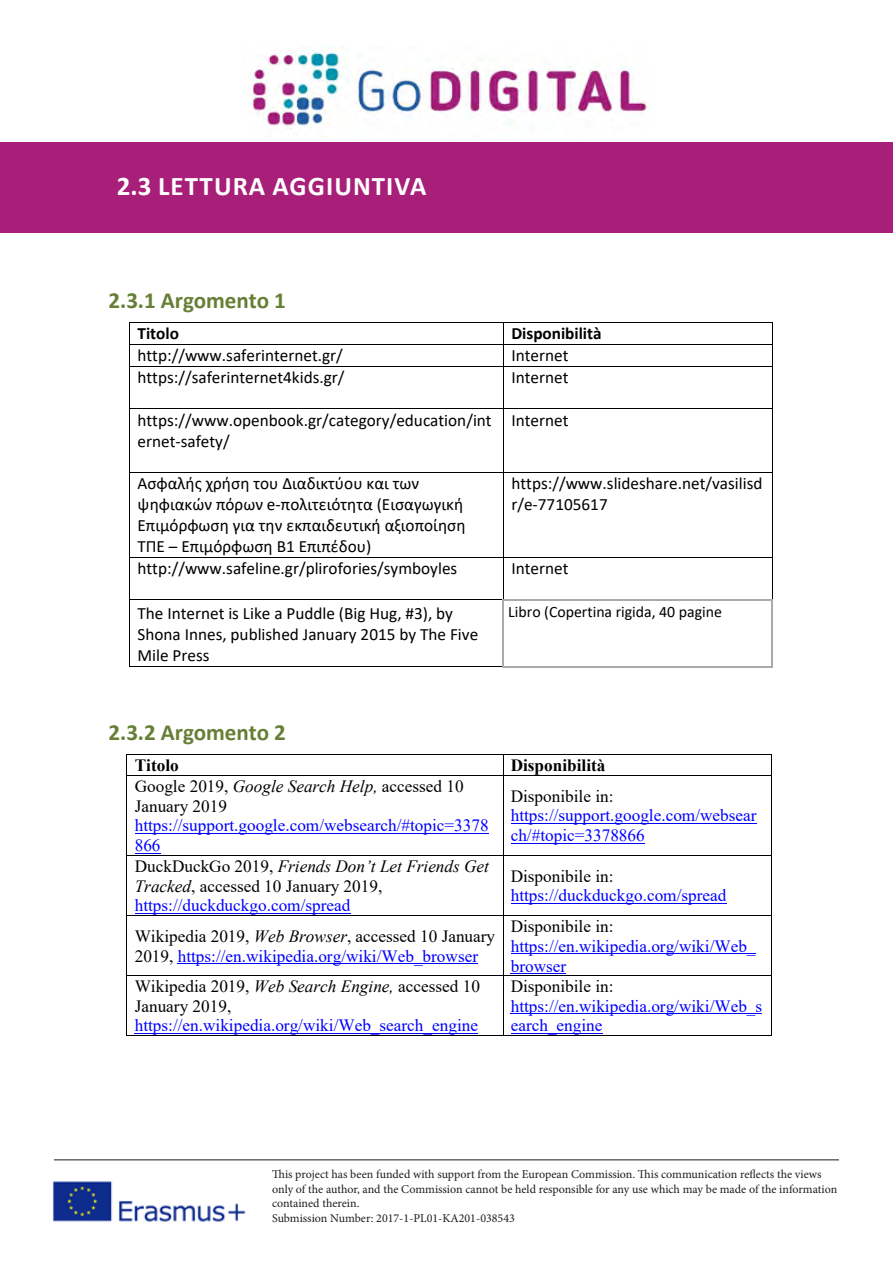
<style>
.page{position:relative;width:893px;height:1263px;background:#fff}
.page>*{position:absolute;margin:0;border:0;box-sizing:border-box;transform-origin:0 0}
.t1{font:700 27px "Calibri";letter-spacing:.04em;color:#fff}
.t2{font:700 23.1px "Calibri";color:#667f35}
.t3{font:17.25px/21px "Calibri";color:#000}
.t4{font:17.25px/20px "Times New Roman";color:#00f}
.t5{font:17.25px/20px "Times New Roman";color:#000}
.t6{font:700 17.25px "Calibri";color:#000}
.t7{font:700 17.25px "Times New Roman";color:#000}
.t8{font:15.9px "Calibri";color:#000}
.t9{font:12px/14.4px "Minion Pro";color:#1d1d1b}
.s1{font-style:italic}
.s2{color:#00f}
.s3{color:#000}
.s4{font-style:italic;color:#000}
</style>
<div class="page">
<img style="left:249px;top:47px;width:401px;height:83px">
<img style="left:52px;top:1181px;width:194px;height:41px">
<hr style="left:54px;top:1159px;width:785px;height:1px;background:#1d1d1b">
<hr style="left:130px;top:322px;width:373px;height:1px;background:#000">
<hr style="left:503px;top:322px;width:269px;height:1px;background:#000">
<hr style="left:130px;top:344px;width:373px;height:1px;background:#000">
<hr style="left:503px;top:344px;width:269px;height:1px;background:#000">
<svg style="left:129px;top:322px;width:1px;height:44px"></svg>
<hr style="left:130px;top:366px;width:373px;height:1px;background:#000">
<svg style="left:503px;top:323px;width:1px;height:43px"></svg>
<hr style="left:503px;top:366px;width:269px;height:1px;background:#000">
<svg style="left:772px;top:322px;width:1px;height:44px"></svg>
<hr style="left:129px;top:366px;width:1px;height:42px;background:#000">
<hr style="left:503px;top:366px;width:1px;height:42px;background:#000">
<hr style="left:772px;top:366px;width:1px;height:42px;background:#000">
<hr style="left:130px;top:408px;width:373px;height:1px;background:#000">
<hr style="left:503px;top:408px;width:269px;height:1px;background:#000">
<hr style="left:129px;top:409px;width:1px;height:63px;background:#000">
<hr style="left:503px;top:409px;width:1px;height:63px;background:#000">
<hr style="left:772px;top:409px;width:1px;height:63px;background:#000">
<hr style="left:130px;top:472px;width:373px;height:1px;background:#000">
<hr style="left:503px;top:472px;width:269px;height:1px;background:#000">
<hr style="left:129px;top:473px;width:1px;height:84px;background:#000">
<hr style="left:503px;top:473px;width:1px;height:84px;background:#000">
<hr style="left:772px;top:473px;width:1px;height:84px;background:#000">
<hr style="left:130px;top:557px;width:373px;height:1px;background:#000">
<hr style="left:503px;top:557px;width:269px;height:1px;background:#000">
<hr style="left:129px;top:558px;width:1px;height:42px;background:#000">
<hr style="left:503px;top:558px;width:1px;height:42px;background:#000">
<hr style="left:772px;top:558px;width:1px;height:42px;background:#000">
<hr style="left:130px;top:600px;width:372px;height:1px;background:#000">
<hr style="left:504px;top:600px;width:267px;height:1px;background:#aaa">
<hr style="left:129px;top:602px;width:1px;height:64px;background:#000">
<hr style="left:130px;top:666px;width:372px;height:1px;background:#000">
<hr style="left:502px;top:602px;width:1px;height:64px;background:#aaa">
<hr style="left:503px;top:666px;width:268px;height:1px;background:#aaa">
<hr style="left:771px;top:602px;width:1px;height:64px;background:#aaa">
<hr style="left:127px;top:754px;width:376px;height:1px;background:#000">
<hr style="left:503px;top:754px;width:268px;height:1px;background:#000">
<hr style="left:135px;top:833px;width:354px;height:1px;background:#00f">
<svg style="left:135px;top:853px;width:26px;height:1px"></svg>
<hr style="left:511px;top:823px;width:246px;height:1px;background:#00f">
<hr style="left:511px;top:843px;width:134px;height:1px;background:#00f">
<svg style="left:126px;top:754px;width:1px;height:22px"></svg>
<hr style="left:127px;top:775px;width:376px;height:1px;background:#000">
<svg style="left:503px;top:755px;width:1px;height:20px"></svg>
<hr style="left:503px;top:775px;width:268px;height:1px;background:#000">
<svg style="left:771px;top:754px;width:1px;height:22px"></svg>
<hr style="left:126px;top:776px;width:1px;height:79px;background:#000">
<hr style="left:503px;top:776px;width:1px;height:79px;background:#000">
<hr style="left:771px;top:776px;width:1px;height:79px;background:#000">
<hr style="left:135px;top:913px;width:215px;height:1px;background:#00f">
<hr style="left:511px;top:903px;width:215px;height:1px;background:#00f">
<hr style="left:127px;top:855px;width:376px;height:1px;background:#000">
<hr style="left:503px;top:855px;width:268px;height:1px;background:#000">
<hr style="left:126px;top:856px;width:1px;height:59px;background:#000">
<hr style="left:503px;top:856px;width:1px;height:59px;background:#000">
<hr style="left:771px;top:856px;width:1px;height:59px;background:#000">
<hr style="left:178px;top:963px;width:300px;height:1px;background:#00f">
<hr style="left:511px;top:953px;width:244px;height:1px;background:#00f">
<hr style="left:511px;top:973px;width:55px;height:1px;background:#00f">
<hr style="left:127px;top:915px;width:376px;height:1px;background:#000">
<hr style="left:503px;top:915px;width:268px;height:1px;background:#000">
<hr style="left:126px;top:916px;width:1px;height:59px;background:#000">
<hr style="left:503px;top:916px;width:1px;height:59px;background:#000">
<hr style="left:771px;top:916px;width:1px;height:59px;background:#000">
<hr style="left:135px;top:1033px;width:343px;height:1px;background:#00f">
<hr style="left:511px;top:1013px;width:251px;height:1px;background:#00f">
<hr style="left:511px;top:1033px;width:92px;height:1px;background:#00f">
<hr style="left:127px;top:975px;width:376px;height:1px;background:#000">
<hr style="left:503px;top:975px;width:268px;height:1px;background:#000">
<hr style="left:126px;top:976px;width:1px;height:59px;background:#000">
<hr style="left:127px;top:1035px;width:376px;height:1px;background:#000">
<hr style="left:503px;top:976px;width:1px;height:59px;background:#000">
<hr style="left:503px;top:1035px;width:268px;height:1px;background:#000">
<hr style="left:771px;top:976px;width:1px;height:59px;background:#000">
<div style="left:0;top:142px;width:893px;height:91px;background:#a81f79"></div>
<h1 class="t1" style="left:117px;top:167px;width:311px">2.3 LETTURA AGGIUNTIVA</h1>
<h2 class="t2" style="left:109px;top:284px;width:179px">2.3.1 Argomento 1</h2>
<p class="t6" style="left:137px;top:321px;width:43px">Titolo</p>
<p class="t6" style="left:511px;top:321px;width:92px">Disponibilità</p>
<p class="t3" style="left:137px;top:345px;width:207px">http://www.saferinternet.gr/</p>
<p class="t3" style="left:511px;top:345px;width:59px">Internet</p>
<p class="t3" style="left:137px;top:366px;width:209px">https://saferinternet4kids.gr/</p>
<p class="t3" style="left:511px;top:366px;width:59px">Internet</p>
<p class="t3" style="left:137px;top:409px;width:356px">https://www.openbook.gr/category/education/int ernet-safety/</p>
<p class="t3" style="left:511px;top:409px;width:59px">Internet</p>
<p class="t3" style="left:137px;top:473px;width:330px">Ασφαλής χρήση του Διαδικτύου και των ψηφιακών πόρων e-πολιτειότητα (Εισαγωγική Επιμόρφωση για την εκπαιδευτική αξιοποίηση ΤΠΕ – Επιμόρφωση Β1 Επιπέδου)</p>
<p class="t3" style="left:511px;top:473px;width:253px">https://www.slideshare.net/vasilisd r/e-77105617</p>
<p class="t3" style="left:137px;top:557px;width:321px">http://www.safeline.gr/plirofories/symboyles</p>
<p class="t3" style="left:511px;top:557px;width:59px">Internet</p>
<p class="t3" style="left:137px;top:602px;width:342px">The Internet is Like a Puddle (Big Hug, #3), by<br>Shona Innes, published January 2015 by The Five<br>Mile Press</p>
<p class="t8" style="left:508px;top:601px;width:215px">Libro (Copertina rigida, 40 pagine</p>
<h2 class="t2" style="left:109px;top:716px;width:179px">2.3.2 Argomento 2</h2>
<p class="t7" style="left:135px;top:753px;width:46px">Titolo</p>
<p class="t7" style="left:511px;top:753px;width:96px">Disponibilità</p>
<p class="t5" style="left:135px;top:775px;width:330px">Google 2019, <span class="s1">Google Search Help,</span> accessed 10<br>January 2019</p>
<p class="t4" style="left:135px;top:815px;width:355px">https://support.google.com/websearch/#topic=3378<br>866</p>
<p class="t5" style="left:511px;top:785px;width:104px">Disponibile in:</p>
<p class="t4" style="left:511px;top:805px;width:247px">https://support.google.com/websear ch/#topic=3378866</p>
<p class="t5" style="left:135px;top:855px;width:356px">DuckDuckGo 2019, <span class="s1">Friends Don’t Let Friends Get<br>Tracked</span>, accessed 10 January 2019, <span class="s2">https://duckduckgo.com/spread</span></p>
<p class="t5" style="left:511px;top:865px;width:104px">Disponibile in:</p>
<p class="t4" style="left:511px;top:885px;width:217px">https://duckduckgo.com/spread</p>
<p class="t4" style="left:135px;top:925px;width:362px"><span class="s3">Wikipedia 2019,</span> <span class="s4">Web Browser</span><span class="s3">, accessed 10 January<br>2019,</span> https://en.wikipedia.org/wiki/Web_browser</p>
<p class="t5" style="left:135px;top:975px;width:347px">Wikipedia 2019, <span class="s1">Web Search Engine,</span> accessed 10<br>January 2019,</p>
<p class="t4" style="left:135px;top:1015px;width:345px">https://en.wikipedia.org/wiki/Web_search_engine</p>
<p class="t5" style="left:511px;top:915px;width:104px">Disponibile in:</p>
<p class="t4" style="left:511px;top:935px;width:246px">https://en.wikipedia.org/wiki/Web_ browser</p>
<p class="t5" style="left:511px;top:975px;width:104px">Disponibile in:</p>
<p class="t4" style="left:511px;top:996px;width:253px">https://en.wikipedia.org/wiki/Web_s earch_engine</p>
<p class="t9" style="left:272px;top:1167px;width:567px">This project has been funded with support from the European Commission. This communication reflects the views only of the author, and the Commission cannot be held responsible for any use which may be made of the information contained therein.<br>Submission Number: 2017-1-PL01-KA201-038543</p>
</div>
